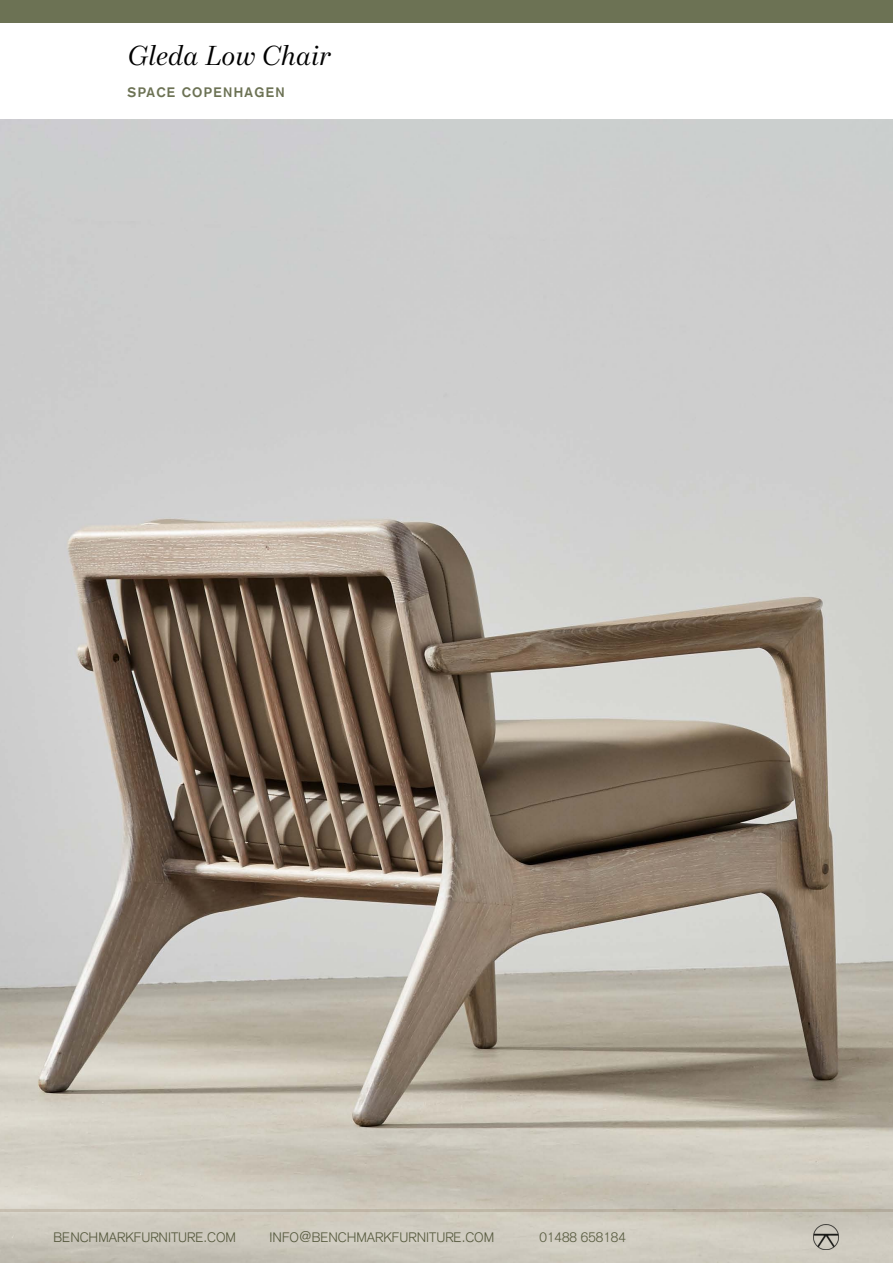
<style>
.page{position:relative;width:893px;height:1263px;background:#fff}
.page>*{position:absolute;margin:0;border:0;box-sizing:border-box;transform-origin:0 0}
.t1{font:italic 27px "Bressay Display";color:#000}
.t2{font:300 13.5px "Basic Commercial LT Std";color:#6c7254}
.t3{font:700 13.5px "Basic Commercial LT Std";letter-spacing:.1em;color:#6c7254}
</style>
<div class="page">
<div style="left:0;top:0;width:893px;height:23px;background:#6c7254"></div>
<img style="left:0;top:119px;width:893px;height:1143px">
<h1 class="t1" style="left:128px;top:39px;width:205px">Gleda Low Chair</h1>
<p class="t3" style="left:128px;top:84px;width:159px">SPACE COPENHAGEN</p>
<p class="t2" style="left:54px;top:1229px;width:184px">BENCHMARKFURNITURE.COM</p>
<p class="t2" style="left:270px;top:1229px;width:226px">INFO@BENCHMARKFURNITURE.COM</p>
<p class="t2" style="left:540px;top:1229px;width:88px">01488 658184</p>
</div>
